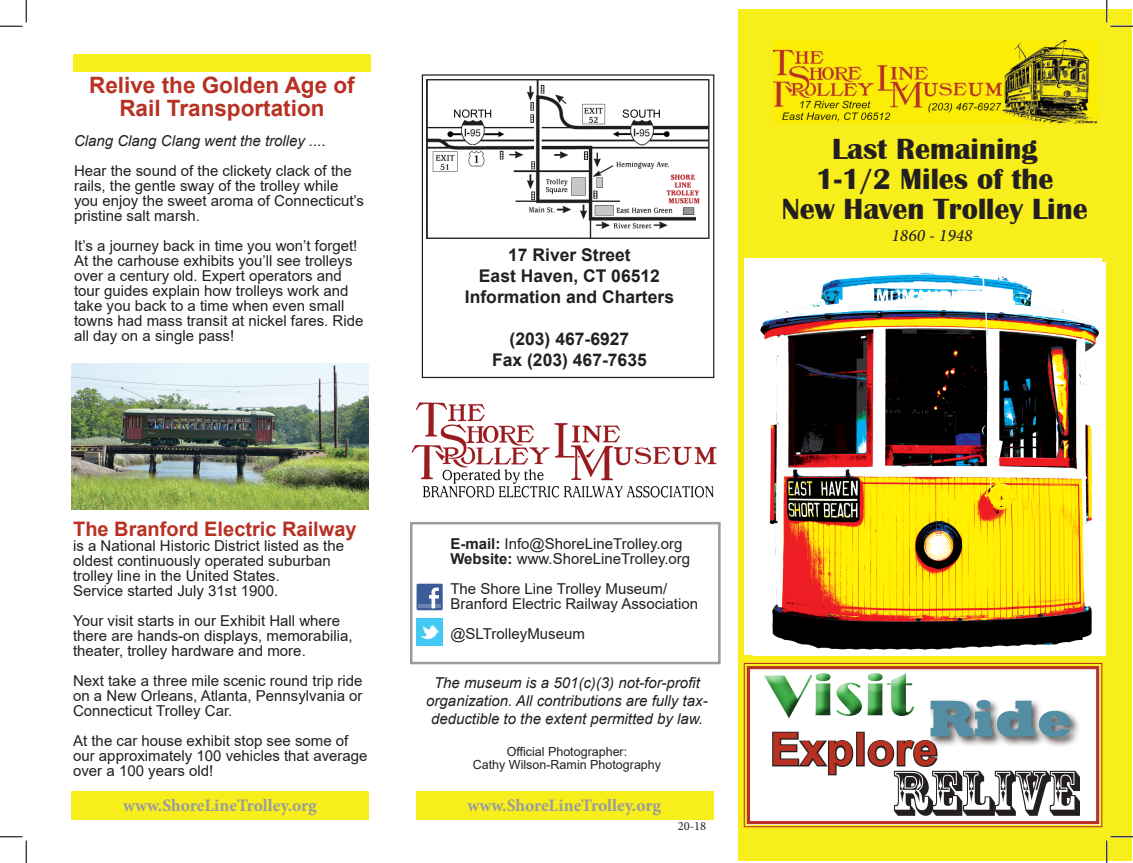
<style>
.page{position:relative;width:1133px;height:863px;background:#fff}
.page>*{position:absolute;margin:0;border:0;box-sizing:border-box;transform-origin:0 0}
.t1{font:60px "Broadway";letter-spacing:.01em;color:#40ae49}
.t2{font:60px "Rosewood Std";letter-spacing:-.015em;color:#231f20}
.t3{font:700 45px "Arial";letter-spacing:.01em;color:#b83123}
.t4{font:700 30px/30px "Britannic";color:#231f20;text-align:center}
.t5{font:700 22.5px/22.5px "Arial";color:#b83123;text-align:center}
.t6{font:700 20px "Arial";color:#b83123}
.t7{font:700 17.5px "Arial";color:#231f20}
.t8{font:700 17.5px "Minion Pro";color:#999b9e}
.t9{font:italic 500 17.5px "Minion Pro";color:#231f20}
.t10{font:15px/15px "Arial";color:#231f20}
.t11{font:italic 15px/18px "Arial";color:#231f20;text-align:center}
.t12{font:12.5px/13.8px "Arial";color:#231f20;text-align:center}
.t13{font:12.5px "Minion Pro";color:#231f20}
.s1{font-weight:700}
</style>
<div class="page">
<img style="left:426px;top:79px;width:284px;height:160px">
<img style="left:622px;top:109px;width:38px;height:9px">
<img style="left:454px;top:109px;width:37px;height:9px">
<div style="left:422px;top:74px;width:292px;height:304px;border:1px solid #231f20"></div>
<div style="left:738px;top:9px;width:393px;height:851px;background:#f7ee1c"></div>
<div style="left:71px;top:791px;width:297px;height:28px;background:#f7ee1c"></div>
<div style="left:416px;top:791px;width:297px;height:28px;background:#f7ee1c"></div>
<div style="left:73px;top:54px;width:297px;height:17px;background:#f7ee1c"></div>
<img style="left:773px;top:41px;width:324px;height:83px">
<div style="left:416px;top:583px;width:26px;height:27px;background:#3b5b99;border-radius:2px"></div>
<hr style="left:418px;top:604px;width:23px;height:4px;background:#6d84b3">
<svg style="left:429px;top:587px;width:10px;height:21px"></svg>
<img style="left:416px;top:619px;width:26px;height:26px">
<img style="left:411px;top:402px;width:306px;height:96px">
<div style="left:410px;top:522px;width:310px;height:142px;border:2px solid #999b9e"></div>
<img style="left:71px;top:364px;width:297px;height:145px">
<div style="left:743px;top:258px;width:358px;height:397px;background:#fff"></div>
<img style="left:760px;top:262px;width:345px;height:393px">
<svg style="left:743px;top:662px;width:359px;height:165px;background:#fcf8eb"></svg>
<div style="left:747px;top:666px;width:352px;height:158px;border:3px solid #b83123"></div>
<div style="left:755px;top:663px;width:166px;height:58px;background:#fff;opacity:.75"></div>
<div style="left:759px;top:667px;width:164px;height:60px;background:#231f20;opacity:.75"></div>
<div style="left:927px;top:697px;width:154px;height:51px;background:#231f20;opacity:.75"></div>
<svg style="left:771px;top:730px;width:83px;height:46px;background:#bdbcbc"></svg>
<div style="left:856px;top:731px;width:8px;height:35px;border:2px solid #231f20"></div>
<svg style="left:866px;top:738px;width:73px;height:30px;background:#aaa9a9"></svg>
<svg style="left:0;top:0;width:27px;height:27px"></svg>
<svg style="left:0;top:836px;width:27px;height:26px"></svg>
<svg style="left:1105px;top:0;width:27px;height:27px"></svg>
<svg style="left:1105px;top:835px;width:27px;height:27px"></svg>
<p class="t5" style="left:89px;top:74px;width:267px">Relive the Golden Age of<br>Rail Transportation</p>
<p class="t11" style="left:74px;top:132px;width:253px">Clang Clang Clang went the trolley ....</p>
<p class="t10" style="left:74px;top:163px;width:291px">Hear the sound of the clickety clack of the rails, the gentle sway of the trolley while you enjoy the sweet aroma of Connecticut’s pristine salt marsh.</p>
<p class="t10" style="left:74px;top:238px;width:285px">It’s a journey back in time you won’t forget!</p>
<p class="t10" style="left:74px;top:253px;width:291px">At the carhouse exhibits you’ll see trolleys over a century old. Expert operators and tour guides explain how trolleys work and take you back to a time when even small towns had mass transit at nickel fares. Ride all day on a single pass!</p>
<p class="t7" style="left:508px;top:242px;width:124px">17 River Street</p>
<p class="t7" style="left:479px;top:263px;width:182px">East Haven, CT 06512</p>
<p class="t7" style="left:465px;top:284px;width:211px">Information and Charters</p>
<p class="t7" style="left:509px;top:326px;width:121px">(203) 467-6927</p>
<p class="t7" style="left:492px;top:347px;width:156px">Fax (203) 467-7635</p>
<p class="t4" style="left:782px;top:134px;width:307px">Last Remaining<br>1-1/2 Miles of the<br>New Haven Trolley Line</p>
<p class="t9" style="left:891px;top:223px;width:83px">1860 - 1948</p>
<p class="t6" style="left:73px;top:515px;width:285px">The Branford Electric Railway</p>
<p class="t10" style="left:73px;top:538px;width:272px">is a National Historic District listed as the oldest continuously operated suburban trolley line in the United States.<br>Service started July 31st 1900.</p>
<p class="t10" style="left:73px;top:613px;width:281px">Your visit starts in our Exhibit Hall where there are hands-on displays, memorabilia, theater, trolley hardware and more.</p>
<p class="t10" style="left:73px;top:673px;width:291px;text-align:justify">Next take a three mile scenic round trip ride on a New Orleans, Atlanta, Pennsylvania or Connecticut Trolley Car.</p>
<p class="t10" style="left:73px;top:733px;width:296px">At the car house exhibit stop see some of our approximately 100 vehicles that average over a 100 years old!</p>
<p class="t10" style="left:450px;top:536px;width:233px"><span class="s1">E-mail:</span> Info@ShoreLineTrolley.org</p>
<p class="t10" style="left:450px;top:551px;width:241px"><span class="s1">Website:</span> www.ShoreLineTrolley.org</p>
<p class="t10" style="left:450px;top:581px;width:218px">The Shore Line Trolley Museum/</p>
<p class="t10" style="left:450px;top:596px;width:249px">Branford Electric Railway Association</p>
<p class="t10" style="left:450px;top:626px;width:136px">@SLTrolleyMuseum</p>
<p class="t11" style="left:426px;top:673px;width:283px">The museum is a 501(c)(3) not-for-profit organization. All contributions are fully tax&shy;deductible to the extent permitted by law.</p>
<p class="t12" style="left:473px;top:744px;width:190px">Official Photographer:<br>Cathy Wilson-Ramin Photography</p>
<p class="t8" style="left:123px;top:792px;width:195px">www.ShoreLineTrolley.org</p>
<p class="t8" style="left:467px;top:792px;width:195px">www.ShoreLineTrolley.org</p>
<p class="t13" style="left:677px;top:817px;width:30px">20-18</p>
<p class="t1" style="left:764px;top:660px;width:310px">Visit <sub>Ride</sub></p>
<p class="t2" style="left:891px;top:757px;width:188px">RELIVE</p>
<p class="t3" style="left:770px;top:717px;width:169px">Explore</p>
</div>
